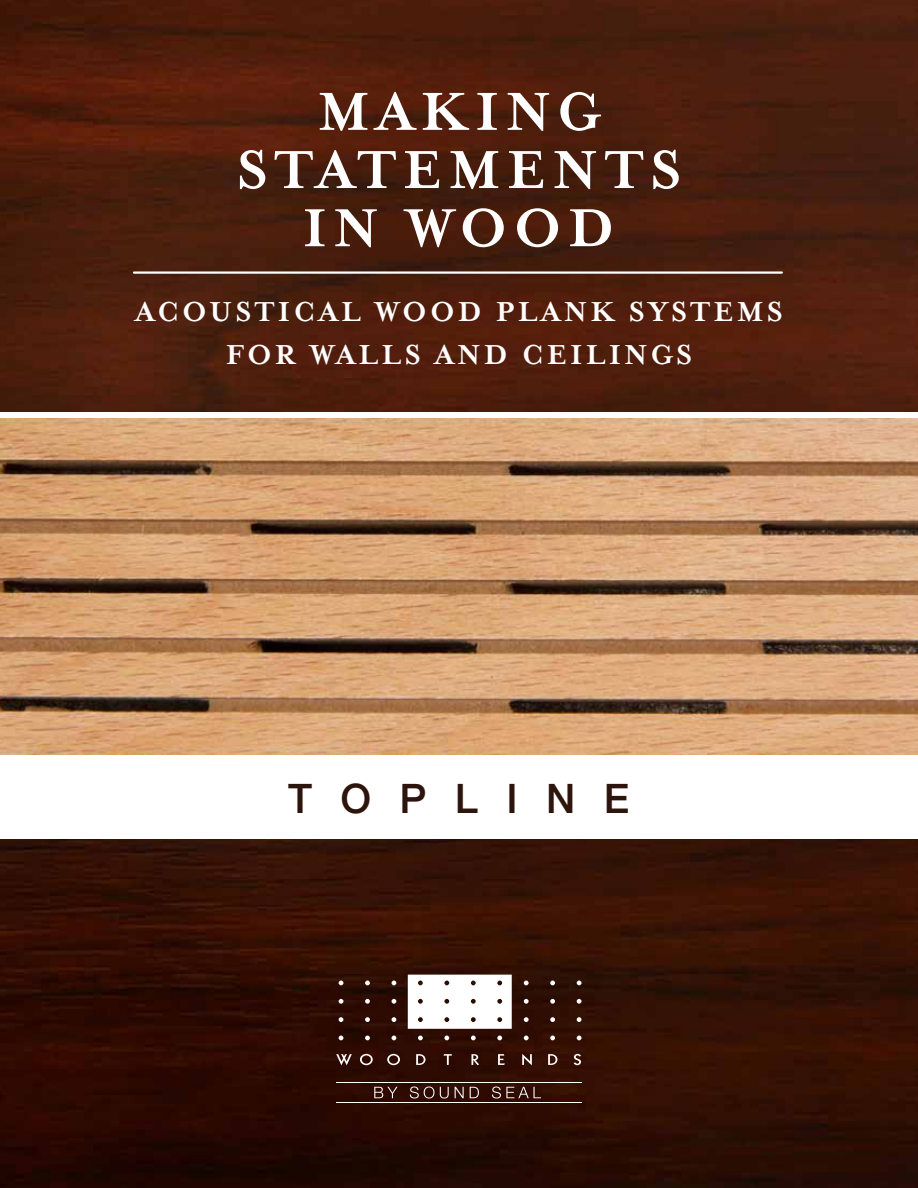
<style>
.page{position:relative;width:918px;height:1188px;background:#fff}
.page>*{position:absolute;margin:0;border:0;box-sizing:border-box;transform-origin:0 0}
.t1{font:700 61.5px/58.2px "Mrs Eaves";letter-spacing:.1em;color:#fff;text-align:center}
.t2{font:500 40.5px "Helvetica Neue";letter-spacing:.7em;color:#2d140c}
.t3{font:700 31.5px "Mrs Eaves";letter-spacing:.1em;color:#fff}
</style>
<div class="page">
<img style="left:0;top:0;width:918px;height:1188px">
<svg style="left:339px;top:981px;width:4px;height:4px"></svg>
<svg style="left:339px;top:999px;width:4px;height:5px"></svg>
<svg style="left:339px;top:1017px;width:4px;height:5px"></svg>
<svg style="left:339px;top:1036px;width:4px;height:4px"></svg>
<svg style="left:365px;top:981px;width:5px;height:4px"></svg>
<svg style="left:365px;top:999px;width:5px;height:5px"></svg>
<svg style="left:365px;top:1017px;width:5px;height:5px"></svg>
<svg style="left:365px;top:1036px;width:5px;height:4px"></svg>
<svg style="left:392px;top:981px;width:4px;height:4px"></svg>
<svg style="left:392px;top:999px;width:4px;height:5px"></svg>
<svg style="left:392px;top:1017px;width:4px;height:5px"></svg>
<svg style="left:392px;top:1036px;width:4px;height:4px"></svg>
<svg style="left:418px;top:1036px;width:5px;height:4px"></svg>
<svg style="left:444px;top:1036px;width:5px;height:4px"></svg>
<svg style="left:471px;top:1036px;width:5px;height:4px"></svg>
<svg style="left:408px;top:975px;width:104px;height:54px"></svg>
<svg style="left:497px;top:1036px;width:5px;height:4px"></svg>
<svg style="left:524px;top:981px;width:5px;height:4px"></svg>
<svg style="left:524px;top:999px;width:5px;height:5px"></svg>
<svg style="left:524px;top:1017px;width:5px;height:5px"></svg>
<svg style="left:524px;top:1036px;width:5px;height:4px"></svg>
<svg style="left:550px;top:981px;width:5px;height:4px"></svg>
<svg style="left:550px;top:999px;width:5px;height:5px"></svg>
<svg style="left:550px;top:1017px;width:5px;height:5px"></svg>
<svg style="left:550px;top:1036px;width:5px;height:4px"></svg>
<svg style="left:577px;top:981px;width:5px;height:4px"></svg>
<svg style="left:577px;top:999px;width:5px;height:5px"></svg>
<svg style="left:577px;top:1017px;width:5px;height:5px"></svg>
<svg style="left:577px;top:1036px;width:5px;height:4px"></svg>
<svg style="left:336px;top:1054px;width:16px;height:11px"></svg>
<svg style="left:360px;top:1054px;width:13px;height:11px"></svg>
<svg style="left:387px;top:1054px;width:13px;height:11px"></svg>
<svg style="left:416px;top:1054px;width:10px;height:11px"></svg>
<svg style="left:444px;top:1054px;width:8px;height:11px"></svg>
<svg style="left:471px;top:1054px;width:8px;height:11px"></svg>
<svg style="left:498px;top:1054px;width:7px;height:11px"></svg>
<svg style="left:522px;top:1054px;width:10px;height:11px"></svg>
<svg style="left:548px;top:1054px;width:9px;height:11px"></svg>
<svg style="left:574px;top:1054px;width:7px;height:11px"></svg>
<hr style="left:336px;top:1082px;width:246px;height:1px;background:#fff">
<hr style="left:336px;top:1102px;width:246px;height:1px;background:#fff">
<svg style="left:374px;top:1087px;width:24px;height:11px"></svg>
<svg style="left:410px;top:1087px;width:24px;height:11px"></svg>
<svg style="left:440px;top:1087px;width:9px;height:11px"></svg>
<svg style="left:455px;top:1087px;width:9px;height:11px"></svg>
<svg style="left:470px;top:1087px;width:9px;height:11px"></svg>
<svg style="left:492px;top:1087px;width:49px;height:11px"></svg>
<hr style="left:134px;top:271px;width:648px;height:3px;background:#fff">
<div style="left:0;top:413px;width:918px;height:19px;background:linear-gradient(to right,#fff,#fff)"></div>
<div style="left:0;top:755px;width:917px;height:84px;background:#fff"></div>
<img style="left:0;top:419px;width:918px;height:336px">
<h1 class="t1" style="left:237px;top:83px;width:446px">MAKING<br>STATEMENTS<br>IN WOOD</h1>
<p class="t3" style="left:135px;top:293px;width:119px">ACOUSTI</p>
<p class="t3" style="left:293px;top:293px;width:109px">CAL WOOD</p>
<p class="t3" style="left:496px;top:293px;width:72px">PLANK</p>
<p class="t3" style="left:629px;top:293px;width:65px">SYSTEMS</p>
<p class="t3" style="left:226px;top:337px;width:234px">FOR WALLS AND</p>
<p class="t3" style="left:522px;top:337px;width:109px">CEILINGS</p>
<p class="t2" style="left:288px;top:766px;width:343px">TOPLINE</p>
</div>
